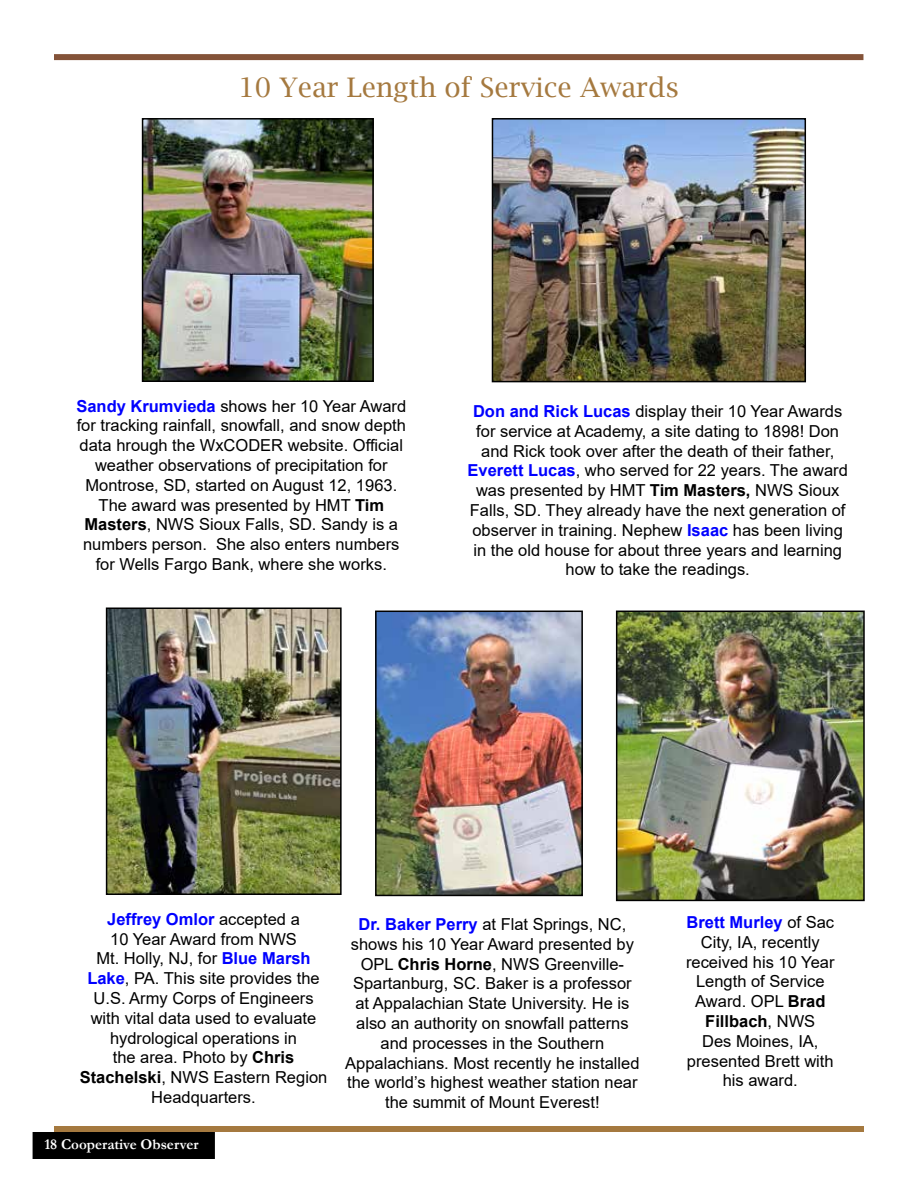
<style>
.page{position:relative;width:918px;height:1188px;background:#fff}
.page>*{position:absolute;margin:0;border:0;box-sizing:border-box;transform-origin:0 0}
.t1{font:27px "Lucida Bright";color:#a5793f}
.t2{font:16.5px/19.8px "Arial";color:#000;text-align:center}
.t3{font:700 15px "Garamond";color:#fff}
.s1{font-weight:700;color:#00f}
.s2{font-weight:700}
</style>
<div class="page">
<div style="left:33px;top:1133px;width:181px;height:25px;background:#000"></div>
<div style="left:33px;top:1132px;width:182px;height:27px;border:2px solid #000"></div>
<div style="left:54px;top:1126px;width:810px;height:6px;background:#a5793f"></div>
<div style="left:54px;top:54px;width:809px;height:6px;background:#845339"></div>
<img style="left:145px;top:121px;width:226px;height:258px">
<div style="left:142px;top:118px;width:232px;height:264px;border:2px solid #000"></div>
<img style="left:619px;top:614px;width:243px;height:284px">
<div style="left:616px;top:611px;width:249px;height:290px;border:2px solid #000"></div>
<img style="left:109px;top:611px;width:230px;height:281px">
<div style="left:106px;top:608px;width:236px;height:287px;border:2px solid #000"></div>
<img style="left:378px;top:614px;width:202px;height:279px">
<div style="left:375px;top:611px;width:208px;height:285px;border:2px solid #000"></div>
<img style="left:495px;top:121px;width:308px;height:258px">
<div style="left:492px;top:118px;width:314px;height:264px;border:2px solid #000"></div>
<h1 class="t1" style="left:238px;top:72px;width:442px">10 Year Length of Service Awards</h1>
<p class="t2" style="left:76px;top:396px;width:331px"><span class="s1">Sandy Krumvieda</span> shows her 10 Year Award for tracking rainfall, snowfall, and snow depth data hrough the WxCODER website. Official weather observations of precipitation for Montrose, SD, started on August 12, 1963.<br>The award was presented by HMT <span class="s2">Tim Masters</span>, NWS Sioux Falls, SD. Sandy is a numbers person. She also enters numbers for Wells Fargo Bank, where she works.</p>
<p class="t2" style="left:468px;top:401px;width:382px"><span class="s1">Don and Rick Lucas</span> display their 10 Year Awards for service at Academy, a site dating to 1898! Don and Rick took over after the death of their father, <span class="s1">Everett Lucas</span>, who served for 22 years. The award was presented by HMT <span class="s2">Tim Masters,</span> NWS Sioux Falls, SD. They already have the next generation of observer in training. Nephew <span class="s1">Isaac</span> has been living in the old house for about three years and learning how to take the readings.</p>
<p class="t2" style="left:80px;top:909px;width:249px"><span class="s1">Jeffrey Omlor</span> accepted a<br>10 Year Award from NWS<br>Mt. Holly, NJ, for <span class="s1">Blue Marsh<br>Lake</span>, PA. This site provides the<br>U.S. Army Corps of Engineers with vital data used to evaluate hydrological operations in<br>the area. Photo by <span class="s2">Chris<br>Stachelski</span>, NWS Eastern Region<br>Headquarters.</p>
<p class="t2" style="left:686px;top:912px;width:150px"><span class="s1">Brett Murley</span> of Sac<br>City, IA, recently received his 10 Year<br>Length of Service<br>Award. OPL <span class="s2">Brad<br>Fillbach</span>, NWS<br>Des Moines, IA, presented Brett with his award.</p>
<p class="t2" style="left:345px;top:914px;width:296px"><span class="s1">Dr. Baker Perry</span> at Flat Springs, NC, shows his 10 Year Award presented by OPL <span class="s2">Chris Horne</span>, NWS Greenville-Spartanburg, SC. Baker is a professor at Appalachian State University. He is also an authority on snowfall patterns and processes in the Southern Appalachians. Most recently he installed the world’s highest weather station near the summit of Mount Everest!</p>
<p class="t3" style="left:44px;top:1134px;width:156px">18 Cooperative Observer</p>
</div>
